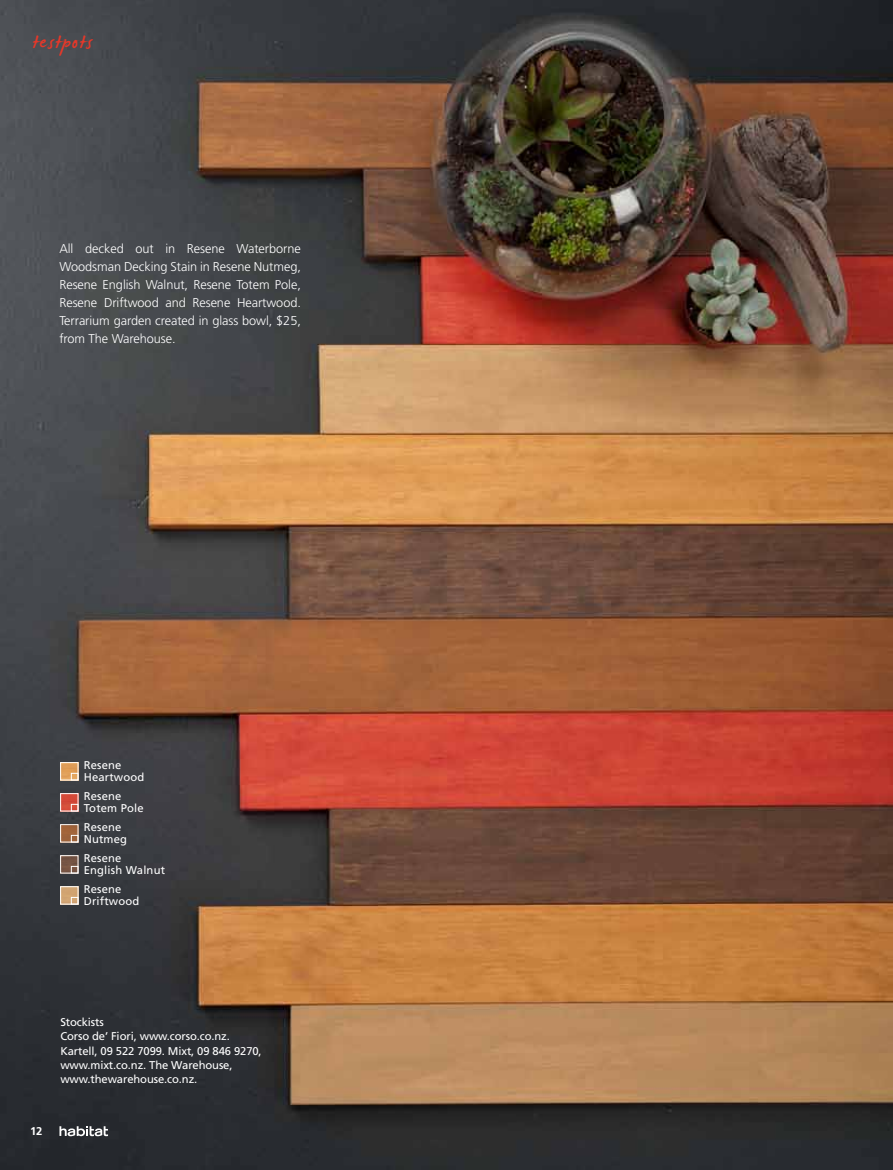
<style>
.page{position:relative;width:893px;height:1170px;background:#fff}
.page>*{position:absolute;margin:0;border:0;box-sizing:border-box;transform-origin:0 0}
.t1{font:36px "James Fajardo";letter-spacing:.035em;color:#e4382a}
.t2{font:300 12.75px/18px "Frutiger";letter-spacing:-.005em;color:#fff;text-align:justify}
.t3{font:11.25px/14.2px "Frutiger";letter-spacing:-.01em;color:#fff}
.t4{font:11.25px/11.2px "Frutiger";letter-spacing:.015em;color:#fff}
.t5{font:700 11.25px "Frutiger";color:#fff}
</style>
<div class="page">
<img style="left:0;top:0;width:893px;height:1169px">
<img style="left:62px;top:764px;width:14px;height:14px">
<div style="left:60px;top:762px;width:18px;height:18px;border:1px solid #fff"></div>
<div style="left:71px;top:773px;width:7px;height:7px;border:1px solid #fff"></div>
<img style="left:62px;top:795px;width:14px;height:14px">
<div style="left:60px;top:793px;width:18px;height:18px;border:1px solid #fff"></div>
<div style="left:71px;top:804px;width:7px;height:7px;border:1px solid #fff"></div>
<img style="left:62px;top:826px;width:14px;height:14px">
<div style="left:60px;top:824px;width:18px;height:18px;border:1px solid #fff"></div>
<div style="left:71px;top:835px;width:7px;height:7px;border:1px solid #fff"></div>
<img style="left:62px;top:857px;width:14px;height:14px">
<div style="left:60px;top:855px;width:18px;height:18px;border:1px solid #fff"></div>
<div style="left:71px;top:866px;width:7px;height:7px;border:1px solid #fff"></div>
<img style="left:62px;top:888px;width:14px;height:14px">
<div style="left:60px;top:886px;width:18px;height:18px;border:1px solid #fff"></div>
<div style="left:71px;top:897px;width:7px;height:7px;border:1px solid #fff"></div>
<svg style="left:59px;top:1126px;width:49px;height:10px"></svg>
<h1 class="t1" style="left:33px;top:23px;width:61px">testpots</h1>
<p class="t2" style="left:59px;top:240px;width:243px">All decked out in Resene Waterborne Woodsman Decking Stain in Resene Nutmeg, Resene English Walnut, Resene Totem Pole, Resene Driftwood and Resene Heartwood.<br>Terrarium garden created in glass bowl, $25, from The Warehouse.</p>
<p class="t4" style="left:84px;top:759px;width:62px">Resene<br>Heartwood</p>
<p class="t4" style="left:84px;top:790px;width:62px">Resene<br>Totem Pole</p>
<p class="t4" style="left:84px;top:821px;width:45px">Resene<br>Nutmeg</p>
<p class="t4" style="left:84px;top:852px;width:83px">Resene<br>English Walnut</p>
<p class="t4" style="left:84px;top:883px;width:57px">Resene<br>Driftwood</p>
<p class="t5" style="left:30px;top:1124px;width:14px">12</p>
<p class="t3" style="left:60px;top:1015px;width:203px">Stockists<br>Corso de’ Fiori, www.corso.co.nz.<br>Kartell, 09 522 7099. Mixt, 09 846 9270, www.mixt.co.nz. The Warehouse, www.thewarehouse.co.nz.</p>
</div>
